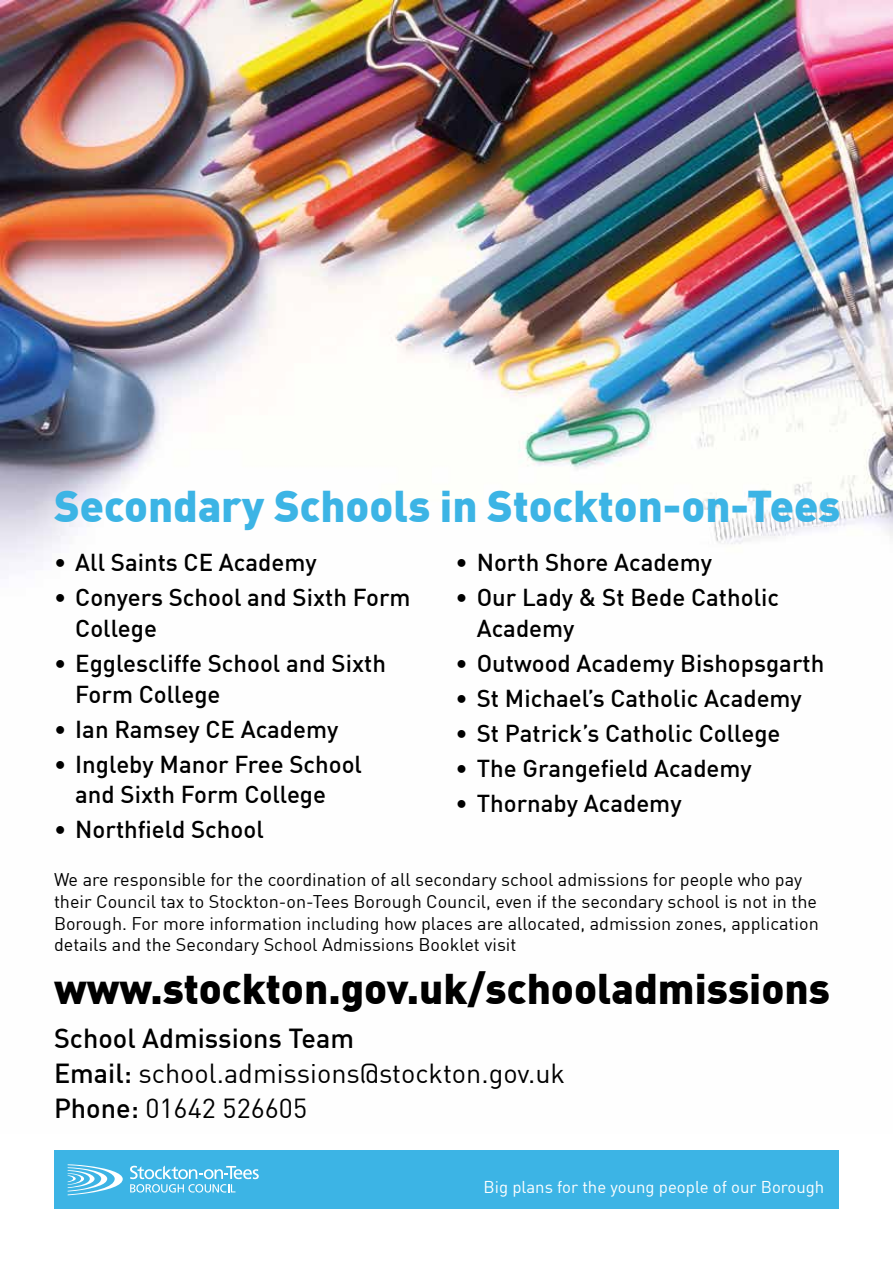
<style>
.page{position:relative;width:893px;height:1263px;background:#fff}
.page>*{position:absolute;margin:0;border:0;box-sizing:border-box;transform-origin:0 0}
.t1{font:900 43.5px "DIN Offc";color:#3cb4e5}
.t2{font:900 42px "DIN Offc";color:#000}
.t3{font:27px/35px "DIN Offc";color:#000}
.t4{font:500 24px/30.8px "DIN Offc";color:#000}
.t5{font:18px/21.8px "DIN Offc";color:#000}
.t6{font:16.8px "DIN Offc";color:#fff}
.s1{font-weight:500}
</style>
<div class="page">
<img style="left:0;top:0;width:893px;height:570px">
<div style="left:54px;top:1150px;width:785px;height:59px;background:#3cb4e5"></div>
<svg style="left:130px;top:1165px;width:129px;height:27px"></svg>
<svg style="left:68px;top:1164px;width:55px;height:31px"></svg>
<h1 class="t1" style="left:54px;top:477px;width:788px">Secondary Schools in Stockton-on-Tees</h1>
<p class="t4" style="left:54px;top:546px;width:264px">• All Saints CE Academy</p>
<p class="t4" style="left:75px;top:581px;width:337px;text-indent:-21px">• Conyers School and Sixth Form<br>College</p>
<p class="t4" style="left:75px;top:647px;width:312px;text-indent:-21px">• Egglescliffe School and Sixth<br>Form College</p>
<p class="t4" style="left:54px;top:713px;width:286px">• Ian Ramsey CE Academy</p>
<p class="t4" style="left:75px;top:748px;width:288px;text-indent:-21px">• Ingleby Manor Free School and Sixth Form College</p>
<p class="t4" style="left:54px;top:813px;width:211px">• Northfield School</p>
<p class="t4" style="left:455px;top:546px;width:258px">• North Shore Academy</p>
<p class="t4" style="left:477px;top:581px;width:304px;text-indent:-21px">• Our Lady &amp; St Bede Catholic<br>Academy</p>
<p class="t4" style="left:455px;top:647px;width:370px">• Outwood Academy Bishopsgarth</p>
<p class="t4" style="left:455px;top:682px;width:348px">• St Michael’s Catholic Academy</p>
<p class="t4" style="left:455px;top:717px;width:326px">• St Patrick’s Catholic College</p>
<p class="t4" style="left:455px;top:752px;width:298px">• The Grangefield Academy</p>
<p class="t4" style="left:455px;top:787px;width:228px">• Thornaby Academy</p>
<p class="t5" style="left:54px;top:868px;width:766px">We are responsible for the coordination of all secondary school admissions for people who pay their Council tax to Stockton-on-Tees Borough Council, even if the secondary school is not in the Borough. For more information including how places are allocated, admission zones, application details and the Secondary School Admissions Booklet visit</p>
<h2 class="t2" style="left:54px;top:961px;width:777px">www.stockton.gov.uk/schooladmissions</h2>
<p class="t3" style="left:54px;top:1020px;width:513px"><span class="s1">School Admissions Team<br>Email:</span> school.admissions@stockton.gov.uk<br><span class="s1">Phone:</span> 01642 526605</p>
<p class="t6" style="left:484px;top:1176px;width:342px">Big plans for the young people of our Borough</p>
</div>
